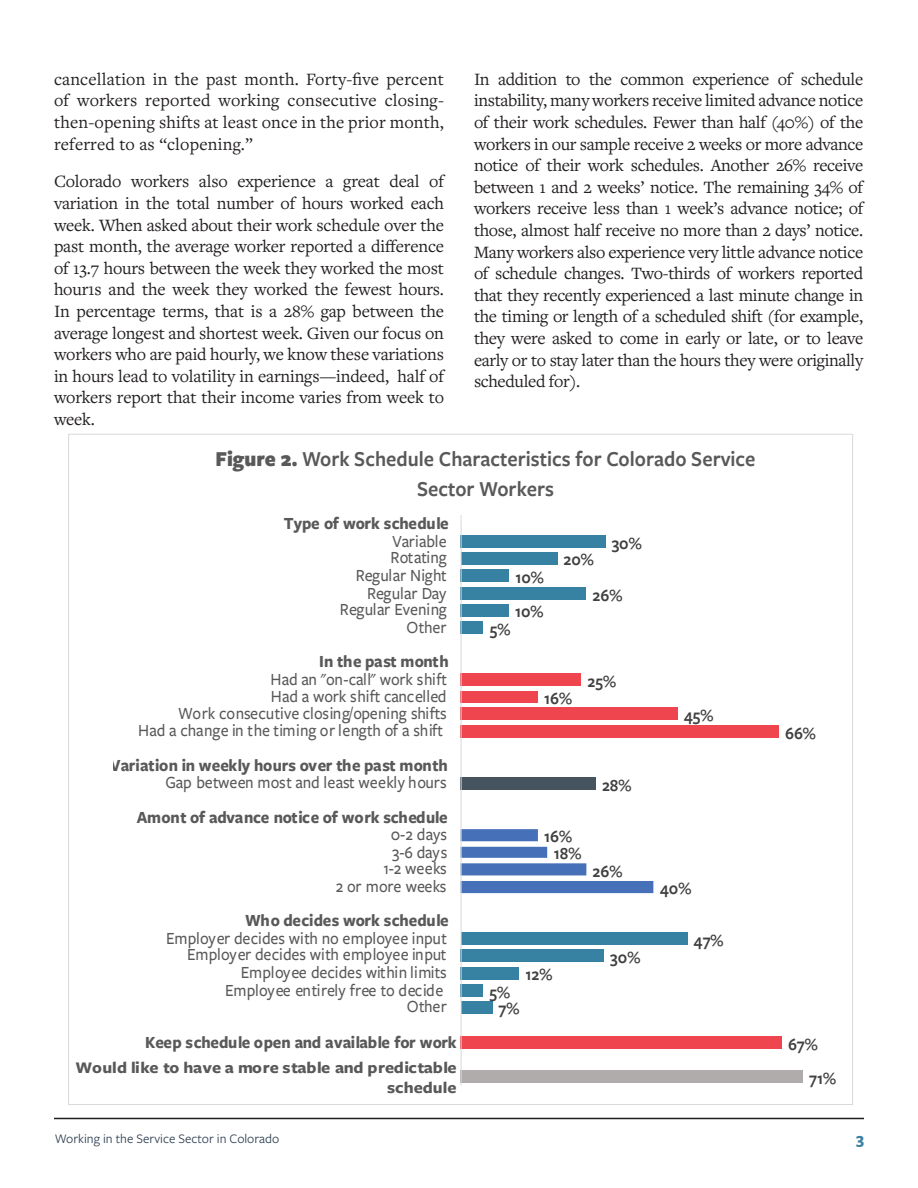
<style>
.page{position:relative;width:918px;height:1188px;background:#fff}
.page>*{position:absolute;margin:0;border:0;box-sizing:border-box;transform-origin:0 0}
.t1{font:600 22.05px/29.8px "Freight Sans Pro";color:#595959;text-align:center;scale:.93 1}
.t2{font:18px/21.6px "Freight Text Pro";letter-spacing:-.01em;color:#231f20;text-align:justify}
.t3{font:500 17.7px/17.2px "Freight Sans Pro";letter-spacing:-.005em;color:#595959;text-align:right;scale:.93 1}
.t4{font:700 17.7px/17.4px "Freight Sans Pro";letter-spacing:-.015em;color:#595959;text-align:right;scale:.93 1}
.t5{font:600 17.7px/16.5px "Freight Sans Pro";color:#404040;text-align:center;scale:.93 1}
.t6{font:700 16.8px/20.2px "Freight Sans Pro";letter-spacing:-.005em;color:#595959;text-align:right;scale:1.05 1}
.t7{font:700 16.5px "Freight Sans Pro";color:#3680a1}
.t8{font:13.5px "Freight Sans Pro";color:#2c3e50}
.s1{font-weight:900}
.s2{font-weight:700}
.s3{font-weight:500}
</style>
<div class="page">
<hr style="left:54px;top:1118px;width:810px;height:1px;background:#231f20">
<div style="left:461px;top:536px;width:145px;height:12px;background:#3781a2"></div>
<div style="left:461px;top:552px;width:97px;height:12px;background:#3781a2"></div>
<div style="left:461px;top:570px;width:48px;height:12px;background:#3781a2"></div>
<div style="left:461px;top:588px;width:125px;height:12px;background:#3781a2"></div>
<div style="left:461px;top:604px;width:48px;height:12px;background:#3781a2"></div>
<div style="left:461px;top:622px;width:22px;height:12px;background:#3781a2"></div>
<div style="left:461px;top:674px;width:120px;height:12px;background:#ee454e"></div>
<div style="left:461px;top:691px;width:77px;height:11px;background:#ee454e"></div>
<div style="left:461px;top:708px;width:217px;height:12px;background:#ee454e"></div>
<div style="left:461px;top:725px;width:318px;height:13px;background:#ee454e"></div>
<div style="left:461px;top:777px;width:135px;height:12px;background:#45545e"></div>
<div style="left:461px;top:933px;width:226px;height:12px;background:#3781a2"></div>
<div style="left:461px;top:949px;width:143px;height:13px;background:#3781a2"></div>
<div style="left:461px;top:967px;width:58px;height:12px;background:#3781a2"></div>
<div style="left:461px;top:985px;width:22px;height:12px;background:#3781a2"></div>
<div style="left:461px;top:1001px;width:32px;height:12px;background:#3781a2"></div>
<div style="left:461px;top:1037px;width:321px;height:12px;background:#ee454e"></div>
<div style="left:461px;top:1071px;width:342px;height:12px;background:#afacab"></div>
<svg style="left:462px;top:829px;width:191px;height:64px"></svg>
<hr style="left:461px;top:515px;width:1px;height:571px;background:#dad9d8">
<p class="t2" style="left:54px;top:68px;width:391px">cancellation in the past month. Forty-five percent of workers reported working consecutive closing&shy;then-opening shifts at least once in the prior month, referred to as “clopening.”</p>
<p class="t2" style="left:54px;top:170px;width:392px">Colorado workers also experience a great deal of variation in the total number of hours worked each week. When asked about their work schedule over the past month, the average worker reported a difference of 13.7 hours between the week they worked the most hour1s and the week they worked the fewest hours.<br>In percentage terms, that is a 28% gap between the average longest and shortest week. Given our focus on workers who are paid hourly, we know these variations in hours lead to volatility in earnings—indeed, half of workers report that their income varies from week to week.</p>
<p class="t2" style="left:474px;top:68px;width:391px">In addition to the common experience of schedule instability, many workers receive limited advance notice of their work schedules. Fewer than half (40%) of the workers in our sample receive 2 weeks or more advance notice of their work schedules. Another 26% receive between 1 and 2 weeks’ notice. The remaining 34% of workers receive less than 1 week’s advance notice; of those, almost half receive no more than 2 days’ notice.<br>Many workers also experience very little advance notice of schedule changes. Two-thirds of workers reported that they recently experienced a last minute change in the timing or length of a scheduled shift (for example, they were asked to come in early or late, or to leave early or to stay later than the hours they were originally scheduled for).</p>
<p class="t1" style="left:215px;top:443px;width:582px"><span class="s1">Figure 2.</span> Work Schedule Characteristics for Colorado Service<br>Sector Workers</p>
<p class="t3" style="left:284px;top:514px;width:179px"><span class="s2">Type of work schedule<br></span>Variable<br>Rotating<br>Regular Night<br>Regular Day<br>Regular Evening<br>Other</p>
<p class="t4" style="left:319px;top:652px;width:141px">In the past month</p>
<p class="t3" style="left:270px;top:670px;width:192px">Had an "on-call" work shift</p>
<p class="t3" style="left:271px;top:687px;width:190px">Had a work shift cancelled</p>
<p class="t3" style="left:178px;top:704px;width:290px">Work consecutive closing/opening shifts</p>
<p class="t3" style="left:138px;top:721px;width:329px">Had a change in the timing or length of a shift</p>
<p class="t4" style="left:110px;top:755px;width:364px">Variation in weekly hours over the past month<br><span class="s3">Gap between most and least weekly hours</span></p>
<p class="t4" style="left:137px;top:807px;width:336px">Amont of advance notice of work schedule<br><span class="s3">0-2 days<br>3-6 days<br>1-2 weeks<br>2 or more weeks</span></p>
<p class="t4" style="left:245px;top:911px;width:220px">Who decides work schedule</p>
<p class="t3" style="left:166px;top:929px;width:304px">Employer decides with no employee input</p>
<p class="t3" style="left:187px;top:945px;width:280px">Employer decides with employee input</p>
<p class="t3" style="left:241px;top:963px;width:223px">Employee decides within limits</p>
<p class="t3" style="left:225px;top:981px;width:236px">Employee entirely free to decide</p>
<p class="t3" style="left:407px;top:997px;width:45px">Other</p>
<p class="t4" style="left:145px;top:1032px;width:337px">Keep schedule open and available for work</p>
<p class="t6" style="left:76px;top:1056px;width:364px">Would like to have a more stable and predictable schedule</p>
<p class="t5" style="left:515px;top:568px;width:32px">10%</p>
<p class="t5" style="left:515px;top:603px;width:32px">10%</p>
<p class="t5" style="left:490px;top:620px;width:24px">5%</p>
<p class="t5" style="left:564px;top:551px;width:34px">20%</p>
<p class="t5" style="left:612px;top:534px;width:34px">30%</p>
<p class="t5" style="left:592px;top:586px;width:34px">26%</p>
<p class="t5" style="left:588px;top:672px;width:32px">25%</p>
<p class="t5" style="left:544px;top:690px;width:32px">16%</p>
<p class="t5" style="left:684px;top:706px;width:33px">45%</p>
<p class="t5" style="left:602px;top:776px;width:33px">28%</p>
<p class="t5" style="left:544px;top:828px;width:42px">16%<br>18%</p>
<p class="t5" style="left:592px;top:862px;width:34px">26%</p>
<p class="t5" style="left:526px;top:966px;width:30px">12%</p>
<p class="t5" style="left:489px;top:983px;width:34px">5%<br>7%</p>
<p class="t5" style="left:610px;top:948px;width:34px">30%</p>
<p class="t5" style="left:660px;top:880px;width:35px">40%</p>
<p class="t5" style="left:694px;top:931px;width:34px">47%</p>
<p class="t5" style="left:785px;top:724px;width:35px">66%</p>
<p class="t5" style="left:809px;top:1026px;width:30px;line-height:34.2px;text-align:left;text-indent:-21px">67%<br>71%</p>
<p class="t8" style="left:55px;top:1130px;width:226px">Working in the Service Sector in Colorado</p>
<p class="t7" style="left:856px;top:1128px;width:9px">3</p>
</div>
